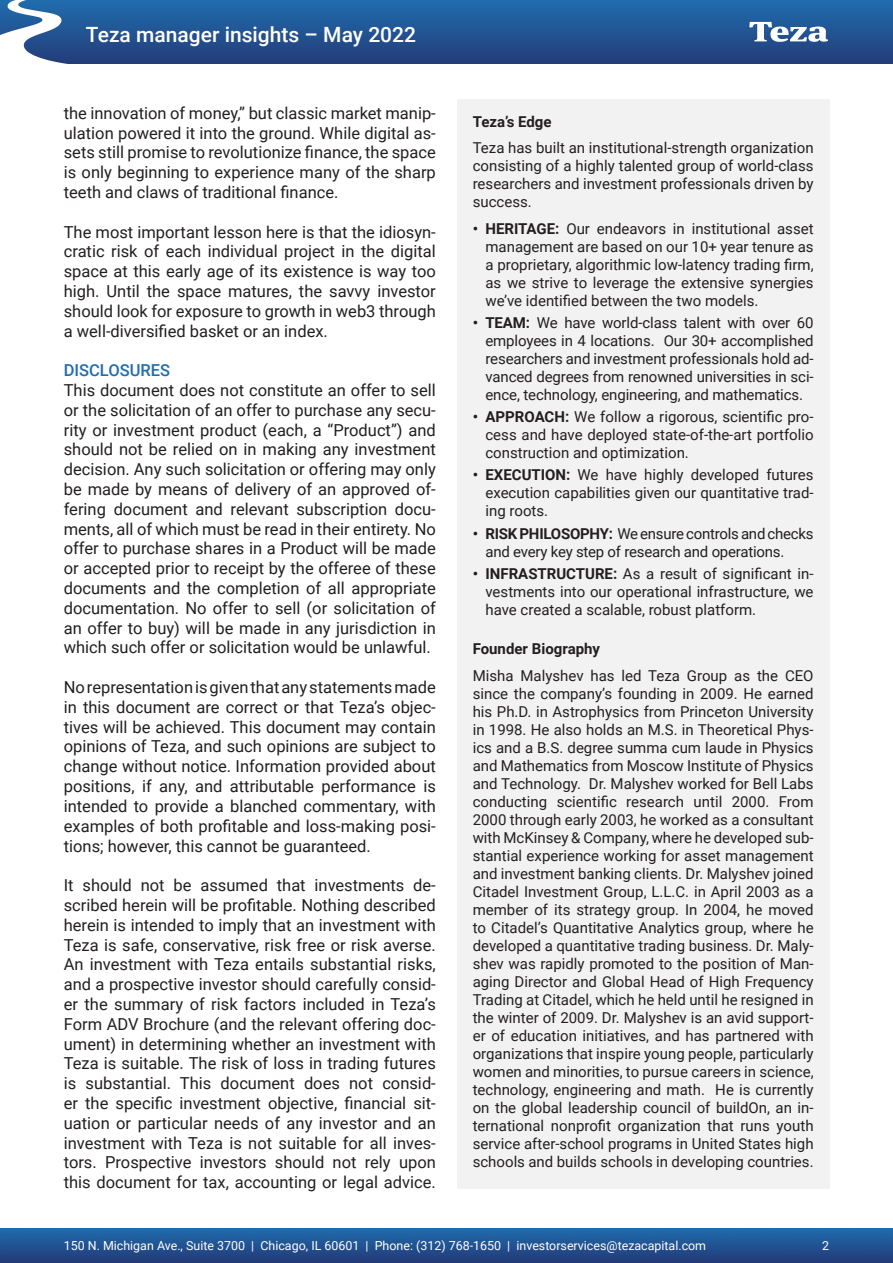
<style>
.page{position:relative;width:893px;height:1263px;background:#fff}
.page>*{position:absolute;margin:0;border:0;box-sizing:border-box;transform-origin:0 0}
.t1{font:500 21px "Roboto";color:#fff}
.t2{font:16.5px/19.8px "Roboto";color:#231f20;text-align:justify}
.t3{font:500 16.5px "Roboto";color:#206dae}
.t4{font:15px/18px "Roboto";color:#231f20;text-align:justify}
.t5{font:700 15px "Roboto";color:#231f20}
.t6{font:12.45px "Roboto";color:#fff}
.s1{font-weight:700}
</style>
<div class="page">
<div style="left:0;top:0;width:893px;height:64px;background:linear-gradient(to bottom,#206dae,#243c7a)"></div>
<svg style="left:0;top:0;width:80px;height:64px"></svg>
<img style="left:0;top:1228px;width:893px;height:35px">
<svg style="left:749px;top:22px;width:79px;height:20px"></svg>
<div style="left:457px;top:99px;width:372px;height:1089px;background:#f2f2f2"></div>
<h1 class="t1" style="left:86px;top:19px;width:332px">Teza manager insights – May 2022</h1>
<p class="t2" style="left:64px;top:102px;width:374px">the innovation of money,” but classic market manip&shy;ulation powered it into the ground. While digital as&shy;sets still promise to revolutionize finance, the space is only beginning to experience many of the sharp teeth and claws of traditional finance.</p>
<p class="t2" style="left:64px;top:221px;width:374px">The most important lesson here is that the idiosyn&shy;cratic risk of each individual project in the digital space at this early age of its existence is way too high. Until the space matures, the savvy investor should look for exposure to growth in web3 through a well-diversified basket or an index.</p>
<p class="t3" style="left:64px;top:359px;width:108px">DISCLOSURES</p>
<p class="t2" style="left:64px;top:380px;width:374px">This document does not constitute an offer to sell or the solicitation of an offer to purchase any secu&shy;rity or investment product (each, a “Product”) and should not be relied on in making any investment decision. Any such solicitation or offering may only be made by means of delivery of an approved of&shy;fering document and relevant subscription docu&shy;ments, all of which must be read in their entirety. No offer to purchase shares in a Product will be made or accepted prior to receipt by the offeree of these documents and the completion of all appropriate documentation. No offer to sell (or solicitation of an offer to buy) will be made in any jurisdiction in which such offer or solicitation would be unlawful.</p>
<p class="t2" style="left:64px;top:677px;width:374px">No representation is given that any statements made in this document are correct or that Teza’s objec&shy;tives will be achieved. This document may contain opinions of Teza, and such opinions are subject to change without notice. Information provided about positions, if any, and attributable performance is intended to provide a blanched commentary, with examples of both profitable and loss-making posi&shy;tions; however, this cannot be guaranteed.</p>
<p class="t2" style="left:64px;top:875px;width:374px">It should not be assumed that investments de&shy;scribed herein will be profitable. Nothing described herein is intended to imply that an investment with Teza is safe, conservative, risk free or risk averse.<br>An investment with Teza entails substantial risks, and a prospective investor should carefully consid&shy;er the summary of risk factors included in Teza’s Form ADV Brochure (and the relevant offering doc&shy;ument) in determining whether an investment with Teza is suitable. The risk of loss in trading futures is substantial. This document does not consid&shy;er the specific investment objective, financial sit&shy;uation or particular needs of any investor and an investment with Teza is not suitable for all inves&shy;tors. Prospective investors should not rely upon this document for tax, accounting or legal advice.</p>
<p class="t5" style="left:473px;top:111px;width:80px">Teza’s Edge</p>
<p class="t4" style="left:473px;top:138px;width:342px">Teza has built an institutional-strength organization consisting of a highly talented group of world-class researchers and investment professionals driven by success.</p>
<p class="t4" style="left:485px;top:219px;width:330px;text-indent:-13px"><span class="s1">• HERITAGE:</span> Our endeavors in institutional asset management are based on our 10+ year tenure as a proprietary, algorithmic low-latency trading firm, as we strive to leverage the extensive synergies we’ve identified between the two models.</p>
<p class="t4" style="left:485px;top:313px;width:330px;text-indent:-13px"><span class="s1">• TEAM:</span> We have world-class talent with over 60 employees in 4 locations. Our 30+ accomplished researchers and investment professionals hold ad&shy;vanced degrees from renowned universities in sci&shy;ence, technology, engineering, and mathematics.</p>
<p class="t4" style="left:485px;top:407px;width:330px;text-indent:-13px"><span class="s1">• APPROACH:</span> We follow a rigorous, scientific pro&shy;cess and have deployed state-of-the-art portfolio construction and optimization.</p>
<p class="t4" style="left:485px;top:465px;width:330px;text-indent:-13px"><span class="s1">• EXECUTION:</span> We have highly developed futures execution capabilities given our quantitative trad&shy;ing roots.</p>
<p class="t4" style="left:485px;top:524px;width:330px;text-indent:-13px"><span class="s1">• RISK PHILOSOPHY:</span> We ensure controls and checks and every key step of research and operations.</p>
<p class="t4" style="left:485px;top:564px;width:330px;text-indent:-13px"><span class="s1">• INFRASTRUCTURE:</span> As a result of significant in&shy;vestments into our operational infrastructure, we have created a scalable, robust platform.</p>
<p class="t5" style="left:473px;top:638px;width:129px">Founder Biography</p>
<p class="t4" style="left:473px;top:666px;width:342px">Misha Malyshev has led Teza Group as the CEO since the company’s founding in 2009. He earned his Ph.D. in Astrophysics from Princeton University in 1998. He also holds an M.S. in Theoretical Phys&shy;ics and a B.S. degree summa cum laude in Physics and Mathematics from Moscow Institute of Physics and Technology. Dr. Malyshev worked for Bell Labs conducting scientific research until 2000. From 2000 through early 2003, he worked as a consultant with McKinsey &amp; Company, where he developed sub&shy;stantial experience working for asset management and investment banking clients. Dr. Malyshev joined Citadel Investment Group, L.L.C. in April 2003 as a member of its strategy group. In 2004, he moved to Citadel’s Quantitative Analytics group, where he developed a quantitative trading business. Dr. Maly&shy;shev was rapidly promoted to the position of Man&shy;aging Director and Global Head of High Frequency Trading at Citadel, which he held until he resigned in the winter of 2009. Dr. Malyshev is an avid support&shy;er of education initiatives, and has partnered with organizations that inspire young people, particularly women and minorities, to pursue careers in science, technology, engineering and math. He is currently on the global leadership council of buildOn, an in&shy;ternational nonprofit organization that runs youth service after-school programs in United States high schools and builds schools in developing countries.</p>
<p class="t6" style="left:64px;top:1237px;width:644px">150 N. Michigan Ave., Suite 3700 | Chicago, IL 60601 | Phone: (312) 768-1650 | investorservices@tezacapital.com</p>
<p class="t6" style="left:822px;top:1237px;width:8px">2</p>
</div>
